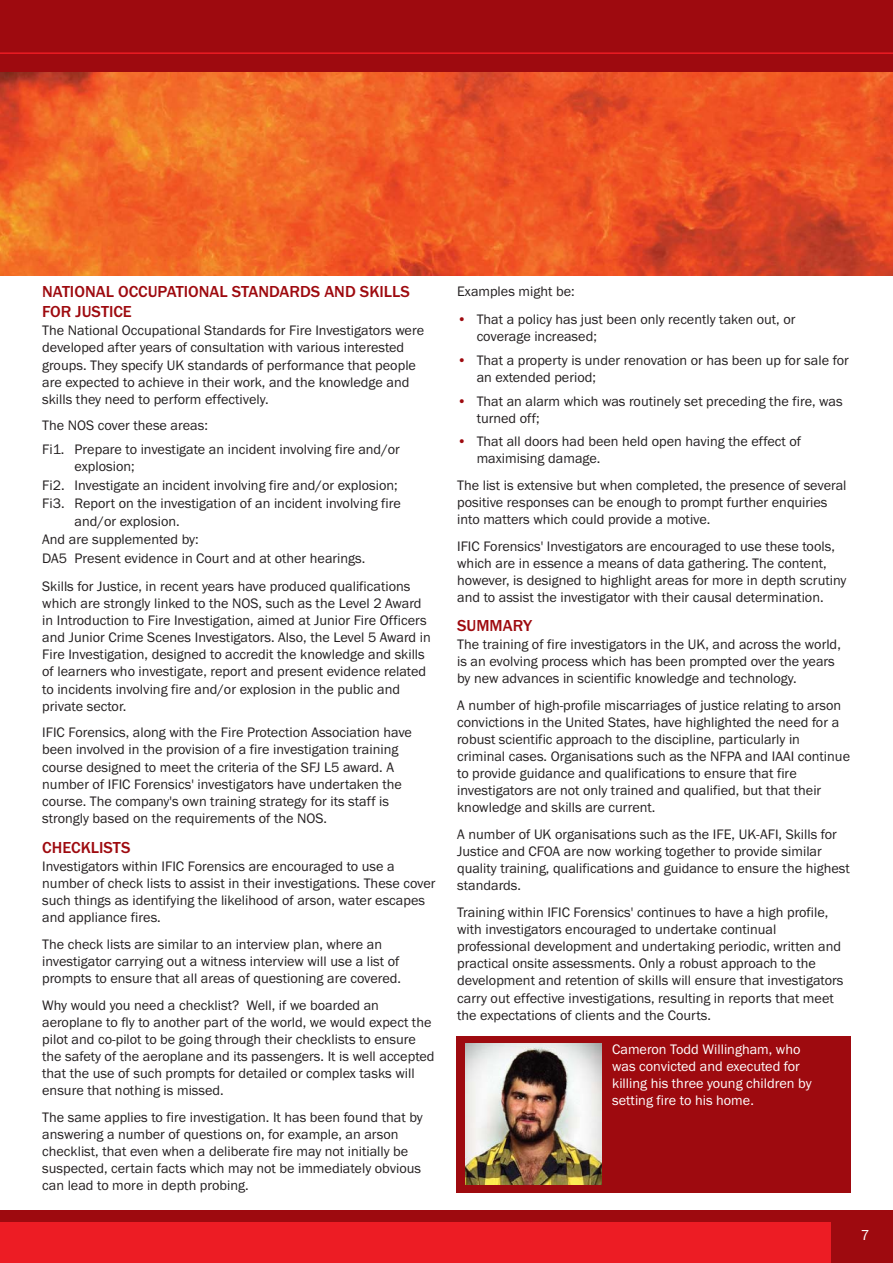
<style>
.page{position:relative;width:893px;height:1263px;background:#fff}
.page>*{position:absolute;margin:0;border:0;box-sizing:border-box;transform-origin:0 0}
.t1{font:500 16.5px/19.8px "Franklin Gothic";color:#9e0a0f}
.t2{font:15px "Franklin Gothic";color:#fff}
.t3{font:14.25px/17.1px "Franklin Gothic";color:#231f20}
.t4{font:14.25px/17.1px "Franklin Gothic";color:#fff}
.s1{color:#9e0a0f}
</style>
<div class="page">
<div style="left:456px;top:1037px;width:395px;height:156px;background:#9e0a0f"></div>
<img style="left:0;top:72px;width:893px;height:203px">
<div style="left:0;top:1217px;width:893px;height:46px;background:#ed1c24"></div>
<div style="left:0;top:1210px;width:893px;height:11px;background:#9e0a0f"></div>
<div style="left:831px;top:1219px;width:62px;height:44px;background:#9e0a0f"></div>
<div style="left:0;top:0;width:893px;height:72px;background:#9e0a0f"></div>
<hr style="left:0;top:52px;width:893px;height:2px;background:#ed1c24">
<img style="left:465px;top:1043px;width:137px;height:142px">
<p class="t1" style="left:42px;top:283px;width:369px">NATIONAL OCCUPATIONAL STANDARDS AND SKILLS<br>FOR JUSTICE</p>
<p class="t3" style="left:42px;top:323px;width:383px">The National Occupational Standards for Fire Investigators were developed after years of consultation with various interested groups. They specify UK standards of performance that people are expected to achieve in their work, and the knowledge and skills they need to perform effectively.</p>
<p class="t3" style="left:42px;top:415px;width:359px;line-height:23.7px">The NOS cover these areas:<br>Fi1. Prepare to investigate an incident involving fire and/or</p>
<p class="t3" style="left:42px;top:458px;width:360px;line-height:18.6px;text-indent:32px">explosion;<br>Fi2. Investigate an incident involving fire and/or explosion;<br>Fi3. Report on the investigation of an incident involving fire</p>
<p class="t3" style="left:42px;top:513px;width:325px;line-height:18.6px;text-indent:32px">and/or explosion.<br>And are supplemented by:<br>DA5 Present evidence in Court and at other hearings.</p>
<p class="t3" style="left:42px;top:579px;width:390px">Skills for Justice, in recent years have produced qualifications which are strongly linked to the NOS, such as the Level 2 Award in Introduction to Fire Investigation, aimed at Junior Fire Officers and Junior Crime Scenes Investigators. Also, the Level 5 Award in Fire Investigation, designed to accredit the knowledge and skills of learners who investigate, report and present evidence related to incidents involving fire and/or explosion in the public and private sector.</p>
<p class="t3" style="left:42px;top:725px;width:371px">IFIC Forensics, along with the Fire Protection Association have been involved in the provision of a fire investigation training course designed to meet the criteria of the SFJ L5 award. A number of IFIC Forensics' investigators have undertaken the course. The company's own training strategy for its staff is strongly based on the requirements of the NOS.</p>
<p class="t1" style="left:42px;top:839px;width:90px">CHECKLISTS</p>
<p class="t3" style="left:42px;top:859px;width:395px">Investigators within IFIC Forensics are encouraged to use a number of check lists to assist in their investigations. These cover such things as identifying the likelihood of arson, water escapes and appliance fires.</p>
<p class="t3" style="left:42px;top:937px;width:360px">The check lists are similar to an interview plan, where an investigator carrying out a witness interview will use a list of prompts to ensure that all areas of questioning are covered.</p>
<p class="t3" style="left:42px;top:998px;width:394px">Why would you need a checklist? Well, if we boarded an aeroplane to fly to another part of the world, we would expect the pilot and co-pilot to be going through their checklists to ensure the safety of the aeroplane and its passengers. It is well accepted that the use of such prompts for detailed or complex tasks will ensure that nothing is missed.</p>
<p class="t3" style="left:42px;top:1110px;width:382px">The same applies to fire investigation. It has been found that by answering a number of questions on, for example, an arson checklist, that even when a deliberate fire may not initially be suspected, certain facts which may not be immediately obvious can lead to more in depth probing.</p>
<p class="t3" style="left:457px;top:284px;width:119px">Examples might be:</p>
<p class="t3" style="left:477px;top:312px;width:320px;text-indent:-20px"><span class="s1">•</span> That a policy has just been only recently taken out, or coverage increased;</p>
<p class="t3" style="left:477px;top:353px;width:374px;text-indent:-20px"><span class="s1">•</span> That a property is under renovation or has been up for sale for an extended period;</p>
<p class="t3" style="left:477px;top:393px;width:368px;text-indent:-20px"><span class="s1">•</span> That an alarm which was routinely set preceding the fire, was turned off;</p>
<p class="t3" style="left:477px;top:434px;width:326px;text-indent:-20px"><span class="s1">•</span> That all doors had been held open having the effect of maximising damage.</p>
<p class="t3" style="left:457px;top:478px;width:391px">The list is extensive but when completed, the presence of several positive responses can be enough to prompt further enquiries into matters which could provide a motive.</p>
<p class="t3" style="left:457px;top:539px;width:391px">IFIC Forensics' Investigators are encouraged to use these tools, which are in essence a means of data gathering. The content, however, is designed to highlight areas for more in depth scrutiny and to assist the investigator with their causal determination.</p>
<p class="t1" style="left:457px;top:617px;width:76px">SUMMARY</p>
<p class="t3" style="left:457px;top:637px;width:385px">The training of fire investigators in the UK, and across the world, is an evolving process which has been prompted over the years by new advances in scientific knowledge and technology.</p>
<p class="t3" style="left:457px;top:698px;width:394px">A number of high-profile miscarriages of justice relating to arson convictions in the United States, have highlighted the need for a robust scientific approach to the discipline, particularly in criminal cases. Organisations such as the NFPA and IAAI continue to provide guidance and qualifications to ensure that fire investigators are not only trained and qualified, but that their knowledge and skills are current.</p>
<p class="t3" style="left:457px;top:827px;width:394px">A number of UK organisations such as the IFE, UK-AFI, Skills for Justice and CFOA are now working together to provide similar quality training, qualifications and guidance to ensure the highest standards.</p>
<p class="t3" style="left:457px;top:905px;width:388px">Training within IFIC Forensics' continues to have a high profile, with investigators encouraged to undertake continual professional development and undertaking periodic, written and practical onsite assessments. Only a robust approach to the development and retention of skills will ensure that investigators carry out effective investigations, resulting in reports that meet the expectations of clients and the Courts.</p>
<p class="t4" style="left:612px;top:1042px;width:201px">Cameron Todd Willingham, who was convicted and executed for killing his three young children by setting fire to his home.</p>
<p class="t2" style="left:861px;top:1230px;width:10px">7</p>
</div>
